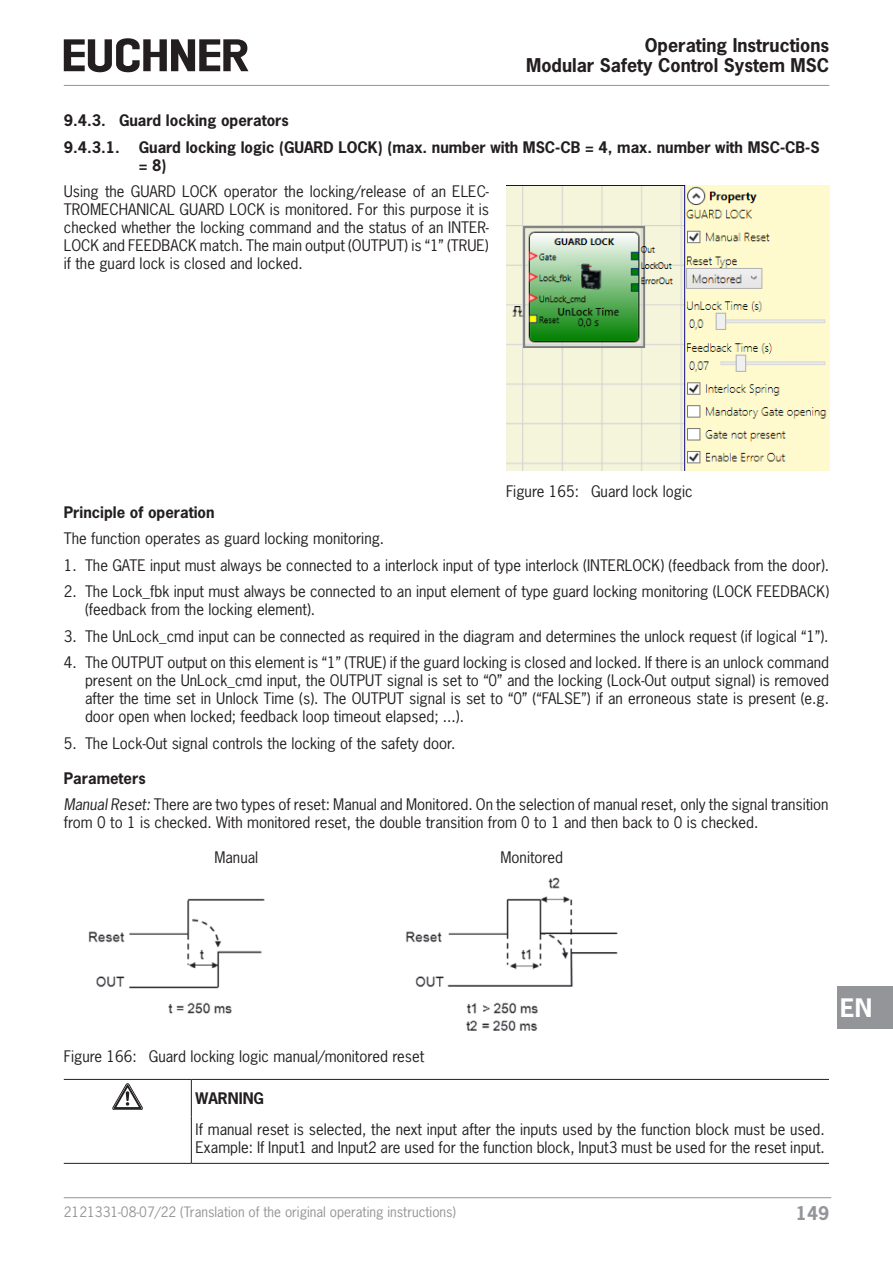
<style>
.page{position:relative;width:893px;height:1263px;background:#fff}
.page>*{position:absolute;margin:0;border:0;box-sizing:border-box;transform-origin:0 0}
.t1{font:700 24px "News Gothic Std";color:#fff}
.t2{font:700 17.85px/20.2px "News Gothic Std";color:#231f20;text-align:right}
.t3{font:700 17.85px "News Gothic Std";color:#939598}
.paragraph{font:15px/18px "News Gothic Std";color:#231f20;text-align:justify}
.paragraph_last{font:15px/18px "News Gothic Std";color:#231f20}
.paragraph_Bold{font:700 15px/18px "News Gothic Std";color:#231f20}
.tableheadleft{font:700 15px "News Gothic Std";color:#231f20}
.t4{font:13.5px "News Gothic Std";color:#939598}
.s1{font-style:italic}
</style>
<div class="page">
<hr style="left:64px;top:85px;width:765px;height:1px;background:#939598">
<hr style="left:64px;top:1197px;width:767px;height:1px;background:#939598">
<svg style="left:64px;top:38px;width:184px;height:34px"></svg>
<div style="left:838px;top:986px;width:55px;height:43px;background:#939598"></div>
<img style="left:506px;top:185px;width:323px;height:286px">
<img style="left:88px;top:877px;width:530px;height:154px">
<hr style="left:64px;top:1079px;width:127px;height:1px;background:#231f20">
<hr style="left:191px;top:1079px;width:638px;height:1px;background:#231f20">
<hr style="left:191px;top:1079px;width:1px;height:38px;background:#231f20">
<hr style="left:191px;top:1117px;width:1px;height:46px;background:#231f20">
<hr style="left:64px;top:1163px;width:127px;height:1px;background:#231f20">
<hr style="left:191px;top:1163px;width:638px;height:1px;background:#231f20">
<svg style="left:113px;top:1084px;width:29px;height:26px"></svg>
<p class="t2" style="left:526px;top:34px;width:304px">Operating Instructions<br>Modular Safety Control System MSC</p>
<p class="paragraph_Bold" style="left:64px;top:112px;width:227px">9.4.3. Guard locking operators</p>
<p class="paragraph_Bold" style="left:64px;top:138px;width:57px">9.4.3.1.</p>
<p class="paragraph_Bold" style="left:139px;top:138px;width:682px">Guard locking logic (GUARD LOCK) (max. number with MSC-CB = 4, max. number with MSC-CB-S = 8)</p>
<p class="paragraph" style="left:64px;top:182px;width:427px">Using the GUARD LOCK operator the locking/release of an ELEC-TROMECHANICAL GUARD LOCK is monitored. For this purpose it is checked whether the locking command and the status of an INTER-LOCK and FEEDBACK match. The main output (OUTPUT) is “1” (TRUE) if the guard lock is closed and locked.</p>
<p class="paragraph" style="left:506px;top:483px;width:188px">Figure 165: Guard lock logic</p>
<p class="paragraph_Bold" style="left:64px;top:503px;width:152px">Principle of operation</p>
<p class="paragraph" style="left:64px;top:530px;width:322px">The function operates as guard locking monitoring.</p>
<p class="paragraph" style="left:64px;top:556px;width:767px">1. The GATE input must always be connected to a interlock input of type interlock (INTERLOCK) (feedback from the door).</p>
<p class="paragraph" style="left:85px;top:583px;width:746px;text-indent:-21px">2. The Lock_fbk input must always be connected to an input element of type guard locking monitoring (LOCK FEEDBACK) (feedback from the locking element).</p>
<p class="paragraph" style="left:64px;top:627px;width:766px">3. The UnLock_cmd input can be connected as required in the diagram and determines the unlock request (if logical “1”).</p>
<p class="paragraph" style="left:85px;top:654px;width:746px;text-indent:-21px">4. The OUTPUT output on this element is “1” (TRUE) if the guard locking is closed and locked. If there is an unlock command present on the UnLock_cmd input, the OUTPUT signal is set to “0” and the locking (Lock-Out output signal) is removed after the time set in Unlock Time (s). The OUTPUT signal is set to “0” (“FALSE”) if an erroneous state is present (e.g. door open when locked; feedback loop timeout elapsed; ...).</p>
<p class="paragraph" style="left:64px;top:734px;width:393px">5. The Lock-Out signal controls the locking of the safety door.</p>
<p class="paragraph_Bold" style="left:64px;top:769px;width:83px">Parameters</p>
<p class="paragraph_last" style="left:64px;top:796px;width:766px"><span class="s1">Manual Reset:</span> There are two types of reset: Manual and Monitored. On the selection of manual reset, only the signal transition from 0 to 1 is checked. With monitored reset, the double transition from 0 to 1 and then back to 0 is checked.</p>
<p class="paragraph_last" style="left:214px;top:849px;width:45px">Manual</p>
<p class="paragraph_last" style="left:501px;top:849px;width:64px">Monitored</p>
<p class="paragraph" style="left:64px;top:1047px;width:362px">Figure 166: Guard locking logic manual/monitored reset</p>
<p class="tableheadleft" style="left:196px;top:1088px;width:70px">WARNING</p>
<p class="paragraph" style="left:196px;top:1120px;width:631px">If manual reset is selected, the next input after the inputs used by the function block must be used.<br>Example: If Input1 and Input2 are used for the function block, Input3 must be used for the reset input.</p>
<h1 class="t1" style="left:840px;top:992px;width:33px">EN</h1>
<p class="t4" style="left:64px;top:1203px;width:394px">2121331-08-07/22 (Translation of the original operating instructions)</p>
<p class="t3" style="left:796px;top:1201px;width:35px">149</p>
</div>
